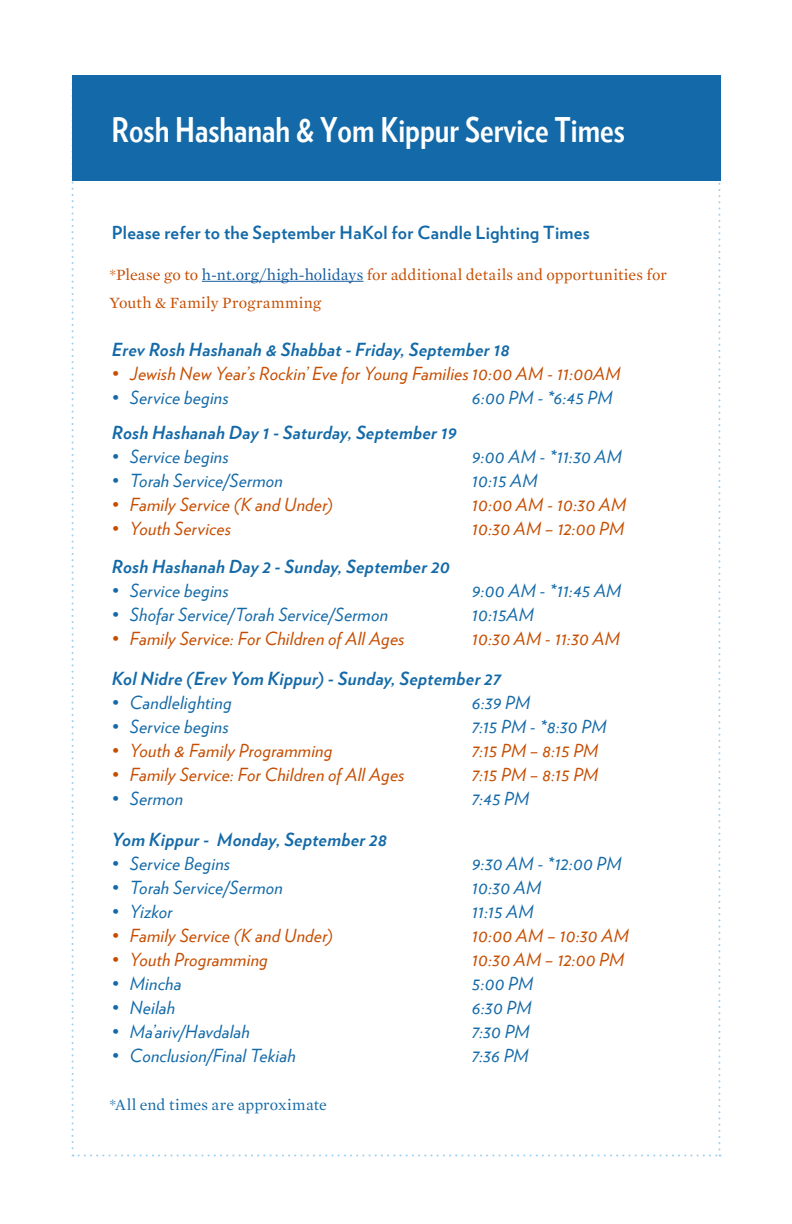
<style>
.page{position:relative;width:792px;height:1224px;background:#fff}
.page>*{position:absolute;margin:0;border:0;box-sizing:border-box;transform-origin:0 0}
.t1{font:700 34px "Verlag Condensed";color:#fff}
.t2{font:italic 18px "Verlag";letter-spacing:.015em;color:#146aa8}
.t3{font:italic 18px "Verlag";letter-spacing:.015em;color:#c64d00}
.mercury_body_2{font:italic 700 18px "Verlag";letter-spacing:.015em;color:#146aa8}
.mercury_body_2-2{font:700 18px "Verlag";letter-spacing:.015em;color:#146aa8}
.mercury_body_2-3{font:16px/28px "Mercury Text G1 Roman";letter-spacing:.01em;color:#c64d00}
.mercury_body_2-4{font:16px "Mercury Text G1 Roman";letter-spacing:.01em;color:#146aa8}
.s1{color:#175d9e}
</style>
<div class="page">
<div style="left:72px;top:75px;width:648px;height:106px;background:#146aa8"></div>
<hr style="left:202px;top:281px;width:161px;height:1px;background:#175d9e">
<p class="t1" style="left:112px;top:105px;width:515px">Rosh Hashanah &amp; Yom Kippur Service Times</p>
<p class="mercury_body_2-2" style="left:112px;top:218px;width:479px">Please refer to the September HaKol for Candle Lighting Times</p>
<p class="mercury_body_2-3" style="left:109px;top:260px;width:559px">*Please go to <span class="s1">h-nt.org/high-holidays</span> for additional details and opportunities for<br>Youth &amp; Family Programming</p>
<p class="mercury_body_2" style="left:112px;top:335px;width:399px">Erev Rosh Hashanah &amp; Shabbat - Friday, September 18</p>
<p class="t3" style="left:112px;top:360px;width:510px">• Jewish New Year’s Rockin’ Eve for Young Families 10:00 AM - 11:00AM</p>
<p class="t2" style="left:112px;top:384px;width:118px">• Service begins</p>
<p class="t2" style="left:472px;top:384px;width:142px">6:00 PM - *6:45 PM</p>
<p class="mercury_body_2" style="left:112px;top:418px;width:346px">Rosh Hashanah Day 1 - Saturday, September 19</p>
<p class="t2" style="left:112px;top:443px;width:118px">• Service begins</p>
<p class="t2" style="left:472px;top:443px;width:152px">9:00 AM - *11:30 AM</p>
<p class="t2" style="left:112px;top:467px;width:172px">• Torah Service/Sermon</p>
<p class="t2" style="left:472px;top:467px;width:67px">10:15 AM</p>
<p class="t3" style="left:112px;top:491px;width:223px">• Family Service (K and Under)</p>
<p class="t3" style="left:472px;top:491px;width:156px">10:00 AM - 10:30 AM</p>
<p class="t3" style="left:112px;top:515px;width:121px">• Youth Services</p>
<p class="t3" style="left:472px;top:515px;width:154px">10:30 AM – 12:00 PM</p>
<p class="mercury_body_2" style="left:112px;top:552px;width:339px">Rosh Hashanah Day 2 - Sunday, September 20</p>
<p class="t2" style="left:112px;top:577px;width:118px">• Service begins</p>
<p class="t2" style="left:472px;top:577px;width:151px">9:00 AM - *11:45 AM</p>
<p class="t2" style="left:112px;top:601px;width:278px">• Shofar Service/Torah Service/Sermon</p>
<p class="t2" style="left:472px;top:601px;width:64px">10:15AM</p>
<p class="t3" style="left:112px;top:625px;width:294px">• Family Service: For Children of All Ages</p>
<p class="t3" style="left:472px;top:625px;width:150px">10:30 AM - 11:30 AM</p>
<p class="mercury_body_2" style="left:112px;top:665px;width:391px">Kol Nidre (Erev Yom Kippur) - Sunday, September 27</p>
<p class="t2" style="left:112px;top:689px;width:121px">• Candlelighting</p>
<p class="t2" style="left:472px;top:689px;width:60px">6:39 PM</p>
<p class="t2" style="left:112px;top:713px;width:118px">• Service begins</p>
<p class="t2" style="left:472px;top:713px;width:136px">7:15 PM - *8:30 PM</p>
<p class="t3" style="left:112px;top:737px;width:222px">• Youth &amp; Family Programming</p>
<p class="t3" style="left:472px;top:737px;width:128px">7:15 PM – 8:15 PM</p>
<p class="t3" style="left:112px;top:761px;width:294px">• Family Service: For Children of All Ages</p>
<p class="t3" style="left:472px;top:761px;width:128px">7:15 PM – 8:15 PM</p>
<p class="t2" style="left:112px;top:785px;width:73px">• Sermon</p>
<p class="t2" style="left:472px;top:785px;width:59px">7:45 PM</p>
<p class="mercury_body_2" style="left:112px;top:826px;width:277px">Yom Kippur - Monday, September 28</p>
<p class="t2" style="left:112px;top:850px;width:120px">• Service Begins</p>
<p class="t2" style="left:472px;top:850px;width:151px">9:30 AM - *12:00 PM</p>
<p class="t2" style="left:112px;top:874px;width:172px">• Torah Service/Sermon</p>
<p class="t2" style="left:472px;top:874px;width:71px">10:30 AM</p>
<p class="t2" style="left:112px;top:898px;width:62px">• Yizkor</p>
<p class="t2" style="left:472px;top:898px;width:63px">11:15 AM</p>
<p class="t3" style="left:112px;top:922px;width:223px">• Family Service (K and Under)</p>
<p class="t3" style="left:472px;top:922px;width:158px">10:00 AM – 10:30 AM</p>
<p class="t3" style="left:112px;top:946px;width:157px">• Youth Programming</p>
<p class="t3" style="left:472px;top:946px;width:154px">10:30 AM – 12:00 PM</p>
<p class="t2" style="left:112px;top:970px;width:71px">• Mincha</p>
<p class="t2" style="left:472px;top:970px;width:63px">5:00 PM</p>
<p class="t2" style="left:112px;top:994px;width:65px">• Neilah</p>
<p class="t2" style="left:472px;top:994px;width:61px">6:30 PM</p>
<p class="t2" style="left:112px;top:1018px;width:139px">• Ma’ariv/Havdalah</p>
<p class="t2" style="left:472px;top:1018px;width:59px">7:30 PM</p>
<p class="t2" style="left:112px;top:1042px;width:185px">• Conclusion/Final Tekiah</p>
<p class="t2" style="left:472px;top:1042px;width:58px">7:36 PM</p>
<p class="mercury_body_2-4" style="left:109px;top:1096px;width:219px">*All end times are approximate</p>
</div>
